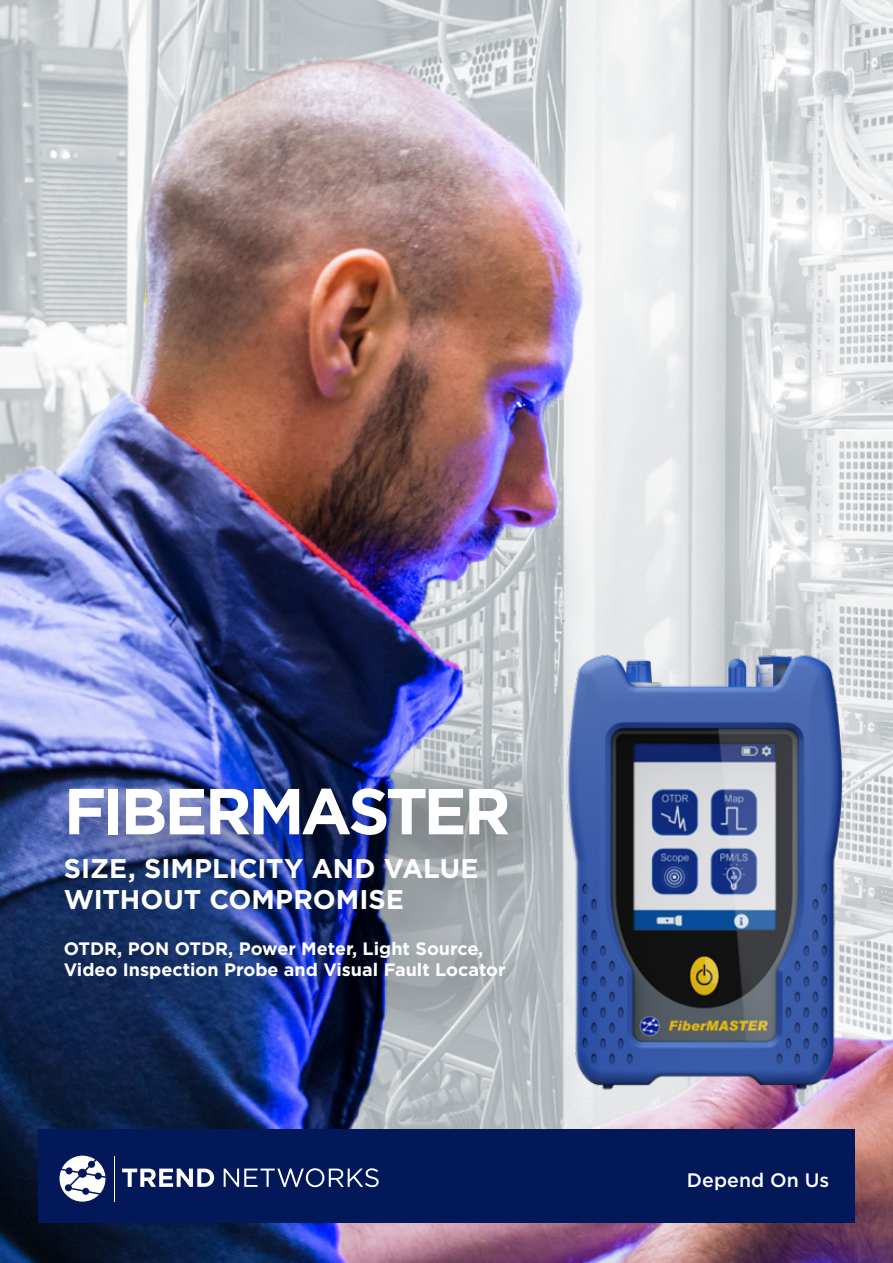
<style>
.page{position:relative;width:893px;height:1263px;background:#fff}
.page>*{position:absolute;margin:0;border:0;box-sizing:border-box;transform-origin:0 0}
.t1{font:700 64.8px "Gotham";letter-spacing:-.055em;color:#fff}
.t2{font:700 27px/31px "Gotham";color:#fff}
.t3{font:500 19.5px "Gotham";color:#fff}
.t4{font:700 18px/21.6px "Gotham";color:#fff}
</style>
<div class="page">
<img style="left:0;top:0;width:893px;height:1263px">
<img style="left:476px;top:636px;width:417px;height:486px">
<div style="left:32px;top:753px;width:532px;height:282px;background:#000;opacity:.63"></div>
<div style="left:38px;top:1129px;width:817px;height:93px;background:#021858"></div>
<svg style="left:60px;top:1156px;width:46px;height:45px"></svg>
<hr style="left:115px;top:1156px;width:1px;height:45px;background:#fff">
<svg style="left:122px;top:1168px;width:92px;height:19px"></svg>
<svg style="left:224px;top:1168px;width:155px;height:19px"></svg>
<h1 class="t1" style="left:64px;top:768px;width:448px">FIBERMASTER</h1>
<h2 class="t2" style="left:64px;top:853px;width:416px">SIZE, SIMPLICITY AND VALUE<br>WITHOUT COMPROMISE</h2>
<p class="t4" style="left:64px;top:937px;width:443px">OTDR, PON OTDR, Power Meter, Light Source,<br>Video Inspection Probe and Visual Fault Locator</p>
<p class="t3" style="left:687px;top:1167px;width:144px">Depend On Us</p>
</div>
